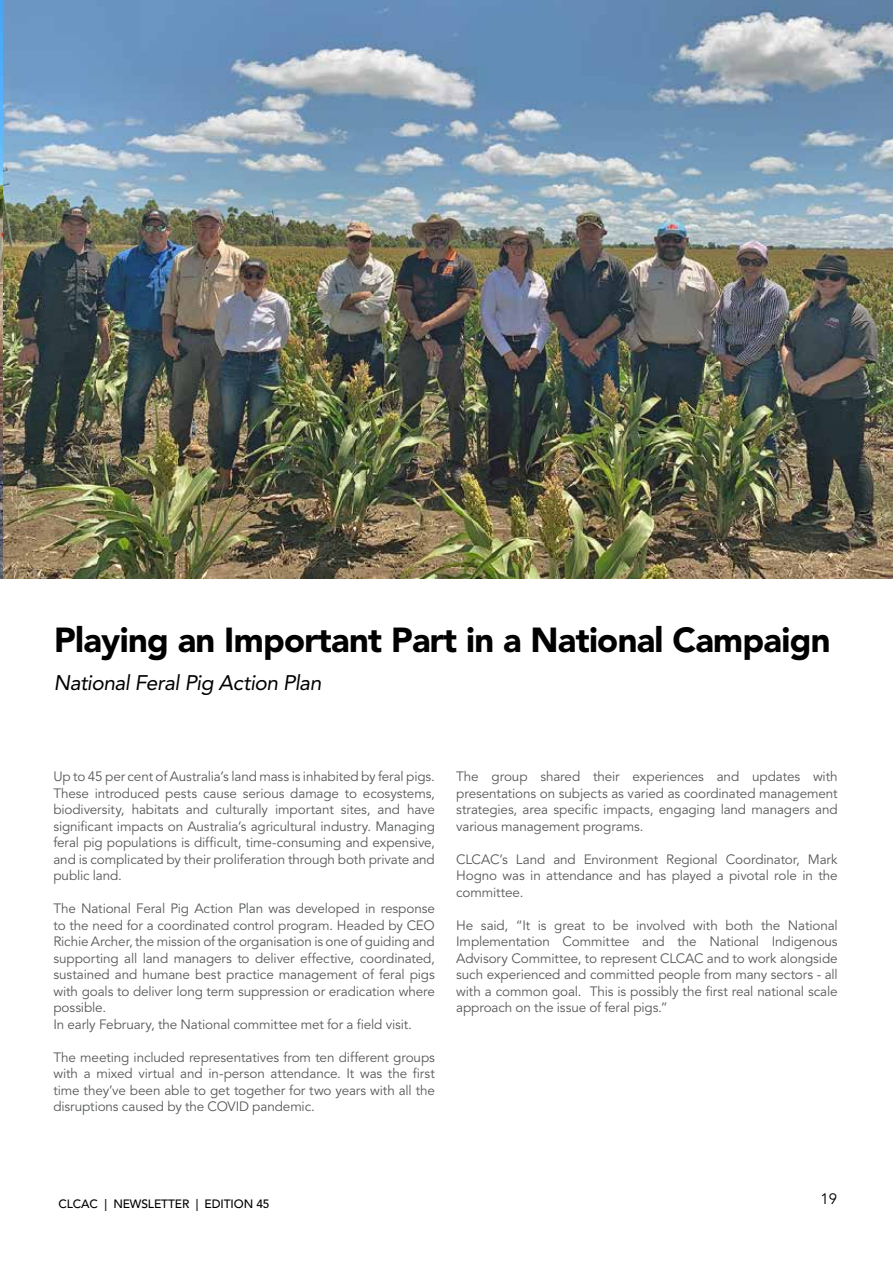
<style>
.page{position:relative;width:893px;height:1263px;background:#fff}
.page>*{position:absolute;margin:0;border:0;box-sizing:border-box;transform-origin:0 0}
.t1{font:900 34.5px "Avenir LT Pro";letter-spacing:-.02em;color:#000}
.t2{font:italic 21px "Avenir LT Pro";letter-spacing:-.025em;color:#000}
.t3{font:15px "Avenir LT Pro";color:#000}
.t4{font:13.5px/16.5px "Avenir LT Pro";letter-spacing:-.01em;color:#58595b;text-align:justify}
.t5{font:500 12px "Avenir LT Pro";letter-spacing:-.01em;color:#000}
</style>
<div class="page">
<img style="left:2px;top:0;width:891px;height:579px">
<hr style="left:0;top:0;width:2px;height:579px;background:#000">
<h1 class="t1" style="left:54px;top:619px;width:778px">Playing an Important Part in a National Campaign</h1>
<h2 class="t2" style="left:54px;top:670px;width:269px">National Feral Pig Action Plan</h2>
<p class="t4" style="left:53px;top:769px;width:383px">Up to 45 per cent of Australia’s land mass is inhabited by feral pigs.<br>These introduced pests cause serious damage to ecosystems, biodiversity, habitats and culturally important sites, and have significant impacts on Australia’s agricultural industry. Managing feral pig populations is difficult, time-consuming and expensive, and is complicated by their proliferation through both private and public land.</p>
<p class="t4" style="left:53px;top:900px;width:383px;text-align:left">The National Feral Pig Action Plan was developed in response to the need for a coordinated control program. Headed by CEO Richie Archer, the mission of the organisation is one of guiding and supporting all land managers to deliver effective, coordinated, sustained and humane best practice management of feral pigs with goals to deliver long term suppression or eradication where possible.<br>In early February, the National committee met for a field visit.</p>
<p class="t4" style="left:53px;top:1049px;width:383px">The meeting included representatives from ten different groups with a mixed virtual and in-person attendance. It was the first time they’ve been able to get together for two years with all the disruptions caused by the COVID pandemic.</p>
<p class="t4" style="left:456px;top:768px;width:383px">The group shared their experiences and updates with presentations on subjects as varied as coordinated management strategies, area specific impacts, engaging land managers and various management programs.</p>
<p class="t4" style="left:456px;top:851px;width:383px">CLCAC’s Land and Environment Regional Coordinator, Mark Hogno was in attendance and has played a pivotal role in the committee.</p>
<p class="t4" style="left:456px;top:917px;width:383px">He said, “It is great to be involved with both the National Implementation Committee and the National Indigenous Advisory Committee, to represent CLCAC and to work alongside such experienced and committed people from many sectors - all with a common goal. This is possibly the first real national scale approach on the issue of feral pigs.”</p>
<p class="t5" style="left:58px;top:1197px;width:213px">CLCAC | NEWSLETTER | EDITION 45</p>
<p class="t3" style="left:820px;top:1189px;width:18px">19</p>
</div>
